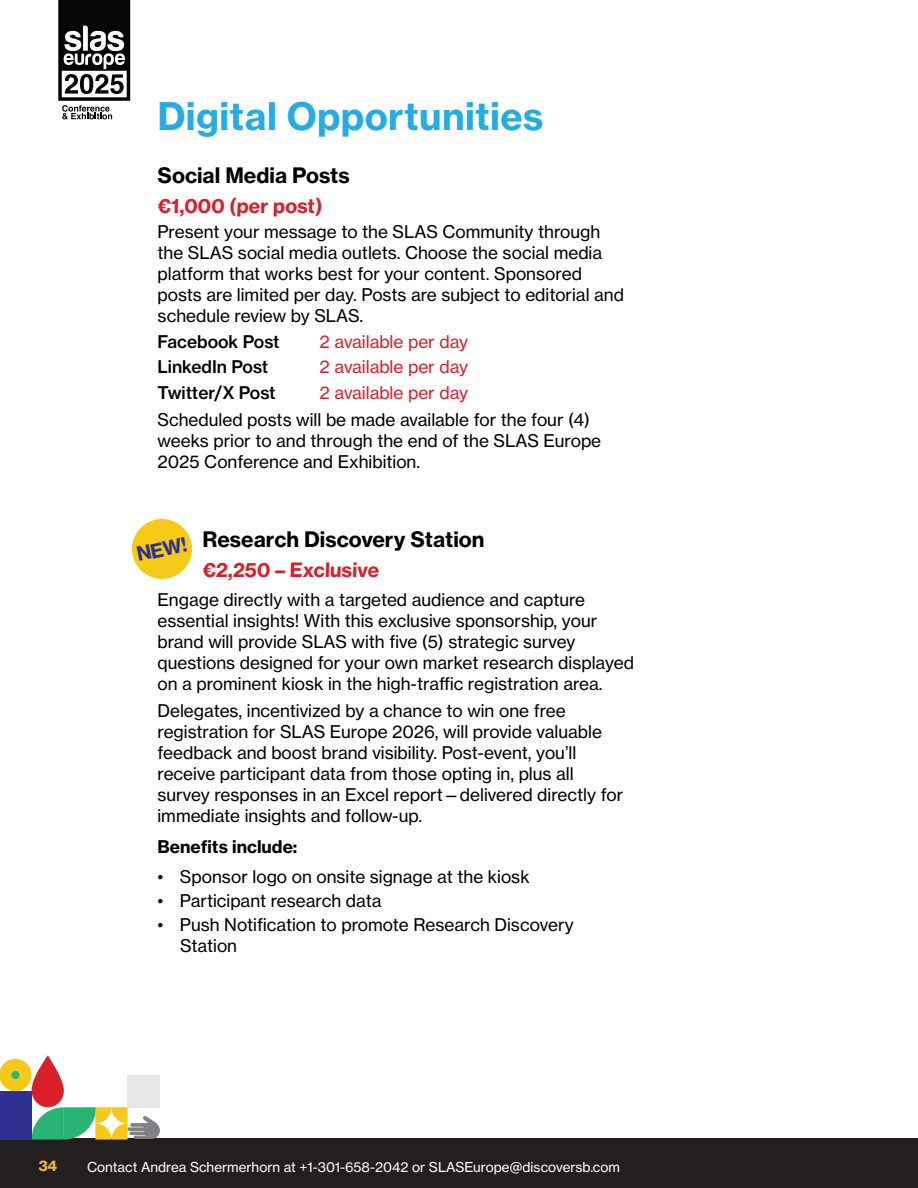
<style>
.page{position:relative;width:918px;height:1188px;background:#fff}
.page>*{position:absolute;margin:0;border:0;box-sizing:border-box;transform-origin:0 0}
.t1{font:37.5px "N Haas Grotesk TX Pro 75 Bd";letter-spacing:.01em;color:#26abe2}
.t2{font:21px "N Haas Grotesk TX Pro 75 Bd";color:#000}
.t3{font:19.5px "N Haas Grotesk TX Pro 75 Bd";color:#da1f2a}
.t4{font:19.5px "N Haas Grotesk TX Pro 75 Bd";color:#2e3092}
.t5{font:17.25px/21px "N Haas Grotesk TX Pro 55 Rg";color:#000}
.t6{font:17.25px "N Haas Grotesk TX Pro 55 Rg";color:#da1f29}
.t7{font:17.25px "N Haas Grotesk TX Pro 65 Md";color:#000}
.t8{font:17.25px "N Haas Grotesk TX Pro 75 Bd";color:#000}
.t9{font:15px "N Haas Grotesk DS Pro 75 Bd";color:#fbb042}
.t10{font:13.5px "N Haas Grotesk TX Pro 55 Rg";color:#fff}
</style>
<div class="page">
<div style="left:0;top:1138px;width:918px;height:50px;background:#231f20"></div>
<div style="left:0;top:1091px;width:32px;height:49px;background:#2e3092"></div>
<div style="left:0;top:1059px;width:32px;height:32px;background:#f6c817;border-radius:50%"></div>
<div style="left:11px;top:1071px;width:8px;height:8px;background:#2bb572;border-radius:50%"></div>
<svg style="left:32px;top:1055px;width:128px;height:85px"></svg>
<svg style="left:58px;top:0;width:72px;height:119px"></svg>
<div style="left:132px;top:519px;width:60px;height:60px;background:#f6ca19;border-radius:50%"></div>
<p class="t1" style="left:158px;top:92px;width:387px">Digital Opportunities</p>
<p class="t2" style="left:158px;top:162px;width:194px">Social Media Posts</p>
<p class="t3" style="left:158px;top:193px;width:167px">€1,000 (per post)</p>
<p class="t5" style="left:158px;top:222px;width:468px">Present your message to the SLAS Community through the SLAS social media outlets. Choose the social media platform that works best for your content. Sponsored posts are limited per day. Posts are subject to editorial and schedule review by SLAS.</p>
<p class="t7" style="left:158px;top:331px;width:124px">Facebook Post</p>
<p class="t6" style="left:320px;top:331px;width:150px">2 available per day</p>
<p class="t7" style="left:158px;top:356px;width:112px">LinkedIn Post</p>
<p class="t6" style="left:320px;top:357px;width:150px">2 available per day</p>
<p class="t7" style="left:158px;top:382px;width:120px">Twitter/X Post</p>
<p class="t6" style="left:320px;top:382px;width:150px">2 available per day</p>
<p class="t5" style="left:158px;top:409px;width:445px">Scheduled posts will be made available for the four (4) weeks prior to and through the end of the SLAS Europe<br>2025 Conference and Exhibition.</p>
<p class="t2" style="left:202px;top:526px;width:284px">Research Discovery Station</p>
<p class="t3" style="left:202px;top:558px;width:179px">€2,250 – Exclusive</p>
<p class="t5" style="left:158px;top:589px;width:478px">Engage directly with a targeted audience and capture essential insights! With this exclusive sponsorship, your brand will provide SLAS with five (5) strategic survey questions designed for your own market research displayed on a prominent kiosk in the high-traffic registration area.</p>
<p class="t5" style="left:158px;top:700px;width:467px">Delegates, incentivized by a chance to win one free registration for SLAS Europe 2026, will provide valuable feedback and boost brand visibility. Post-event, you’ll receive participant data from those opting in, plus all survey responses in an Excel report—delivered directly for immediate insights and follow-up.</p>
<p class="t8" style="left:158px;top:836px;width:141px">Benefits include:</p>
<p class="t5" style="left:158px;top:867px;width:374px">• Sponsor logo on onsite signage at the kiosk</p>
<p class="t5" style="left:158px;top:891px;width:225px">• Participant research data</p>
<p class="t5" style="left:180px;top:915px;width:395px;text-indent:-22px">• Push Notification to promote Research Discovery<br>Station</p>
<p class="t4" style="left:134px;top:542px;width:53px;rotate:-12deg">NEW!</p>
<p class="t9" style="left:39px;top:1157px;width:20px">34</p>
<p class="t10" style="left:87px;top:1158px;width:535px">Contact Andrea Schermerhorn at +1-301-658-2042 or SLASEurope@discoversb.com</p>
</div>
